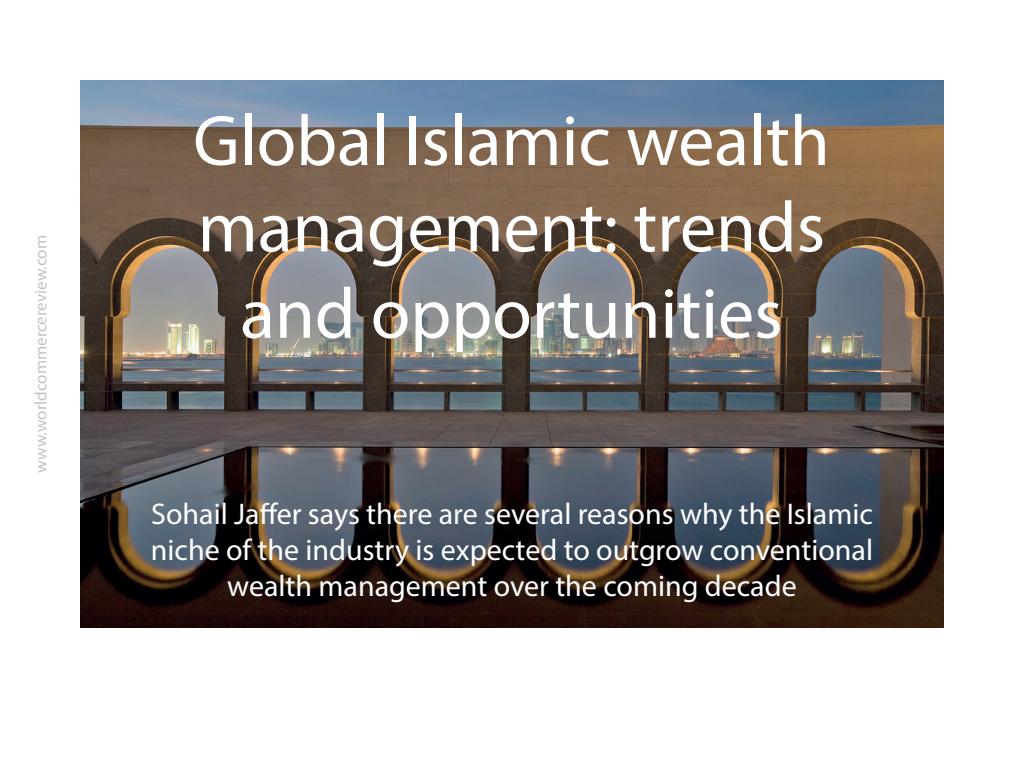
<style>
.page{position:relative;width:1024px;height:768px;background:#fff}
.page>*{position:absolute;margin:0;border:0;box-sizing:border-box;transform-origin:0 0}
.t1{font:72px/86.4px "Myriad Pro";color:#fff;text-align:center}
.t2{font:30px/36px "Myriad Pro";color:#fff;text-align:center}
.t3{font:17px "Myriad Pro";color:#c2c3c3}
</style>
<div class="page">
<img style="left:80px;top:80px;width:864px;height:548px">
<p class="t3" style="left:30px;top:473px;width:239px;rotate:-90deg">www.worldcommercereview.com</p>
<h1 class="t1" style="left:193px;top:97px;width:638px">Global Islamic wealth management: trends and opportunities</h1>
<p class="t2" style="left:151px;top:495px;width:724px">Sohail Jaffer says there are several reasons why the Islamic niche of the industry is expected to outgrow conventional wealth management over the coming decade</p>
</div>
